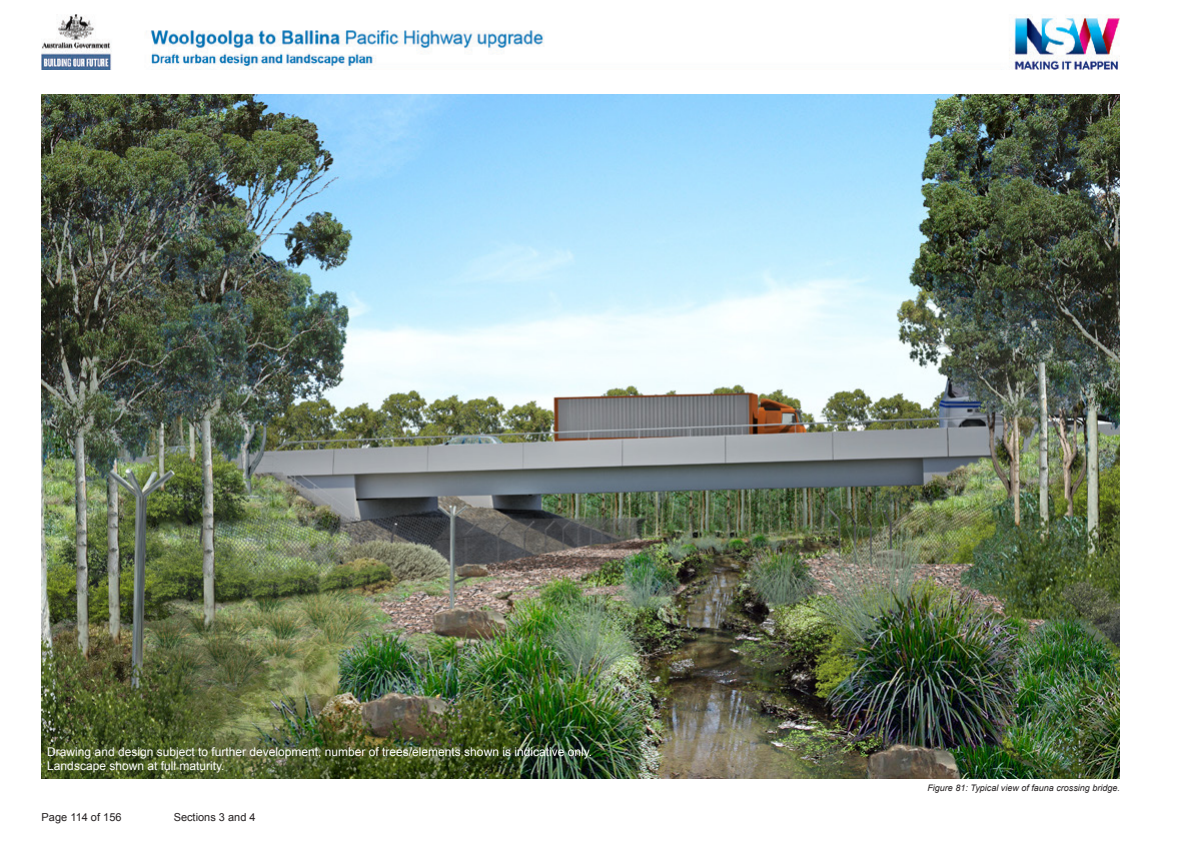
<style>
.page{position:relative;width:1191px;height:842px;background:#fff}
.page>*{position:absolute;margin:0;border:0;box-sizing:border-box;transform-origin:0 0}
.t1{font:12px/14.4px "Arial";color:#fff}
.t2{font:11px "Arial";color:#231f20}
.t3{font:italic 9px "Arial";color:#231f20}
</style>
<div class="page">
<hr style="left:151px;top:69px;width:850px;height:1px;background:#0072b4">
<img style="left:42px;top:14px;width:1078px;height:55px">
<img style="left:42px;top:94px;width:1078px;height:684px">
<p class="t1" style="left:47px;top:745px;width:546px">Drawing and design subject to further development, number of trees/elements shown is indicative only.<br>Landscape shown at full maturity.</p>
<p class="t2" style="left:42px;top:810px;width:81px">Page 114 of 156</p>
<p class="t2" style="left:174px;top:810px;width:83px">Sections 3 and 4</p>
<p class="t3" style="left:927px;top:782px;width:194px">Figure 81: Typical view of fauna crossing bridge.</p>
</div>
